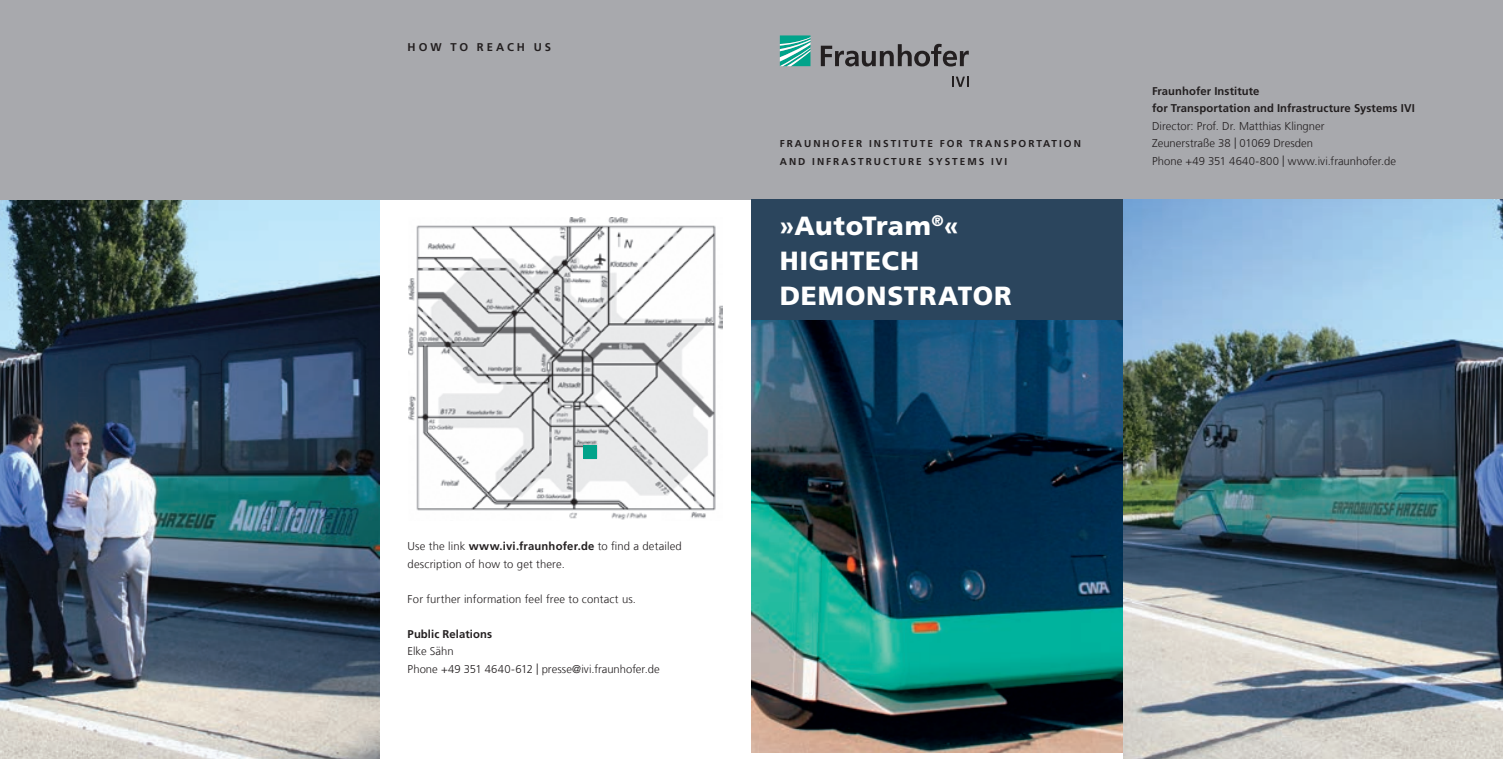
<style>
.page{position:relative;width:1503px;height:759px;background:#fff}
.page>*{position:absolute;margin:0;border:0;box-sizing:border-box;transform-origin:0 0}
.t1{font:900 26.25px/35px "Frutiger LT Com";letter-spacing:.03em;color:#fff}
.t2{font:300 11.25px/17.5px "Frutiger LT Com";letter-spacing:.005em;color:#231f20}
.t3{font:700 11.25px/17.5px "Frutiger LT Com";letter-spacing:.01em;color:#231f20}
.t4{font:700 11.25px "Frutiger LT Com";letter-spacing:.26em;color:#231f20}
.t5{font:700 10px/17.5px "Frutiger LT Com";letter-spacing:.2em;color:#231f20}
.s1{font-weight:700}
</style>
<div class="page">
<img style="left:751px;top:320px;width:372px;height:431px">
<div style="left:0;top:0;width:1502px;height:199px;background:#a8a9ad"></div>
<svg style="left:780px;top:35px;width:30px;height:31px"></svg>
<svg style="left:820px;top:44px;width:148px;height:22px"></svg>
<svg style="left:952px;top:77px;width:16px;height:10px"></svg>
<div style="left:751px;top:199px;width:372px;height:121px;background:#2b455d"></div>
<img style="left:0;top:200px;width:379px;height:558px">
<img style="left:1123px;top:200px;width:379px;height:558px">
<img style="left:408px;top:218px;width:314px;height:302px">
<div style="left:583px;top:445px;width:14px;height:13px;background:#00a38a"></div>
<p class="t4" style="left:407px;top:40px;width:145px">HOW TO REACH US</p>
<p class="t2" style="left:407px;top:537px;width:276px">Use the link <span class="s1">www.ivi.fraunhofer.de</span> to find a detailed description of how to get there.</p>
<p class="t2" style="left:407px;top:590px;width:230px">For further information feel free to contact us.</p>
<p class="t3" style="left:407px;top:625px;width:86px">Public Relations</p>
<p class="t2" style="left:407px;top:642px;width:253px">Elke Sähn<br>Phone +49 351 4640-612 | presse@ivi.fraunhofer.de</p>
<p class="t5" style="left:780px;top:135px;width:302px">FRAUNHOFER INSTITUTE FOR TRANSPORTATION<br>AND INFRASTRUCTURE SYSTEMS IVI</p>
<h1 class="t1" style="left:780px;top:208px;width:233px"><span class="s1">»</span>AutoTram<sup>®</sup><span class="s1">«<br></span>HIGHTECH<br>DEMONSTRATOR</h1>
<p class="t3" style="left:1152px;top:82px;width:264px">Fraunhofer Institute<br>for Transportation and Infrastructure Systems IVI</p>
<p class="t2" style="left:1152px;top:117px;width:245px">Director: Prof. Dr. Matthias Klingner<br>Zeunerstraße 38 | 01069 Dresden<br>Phone +49 351 4640-800 | www.ivi.fraunhofer.de</p>
</div>
